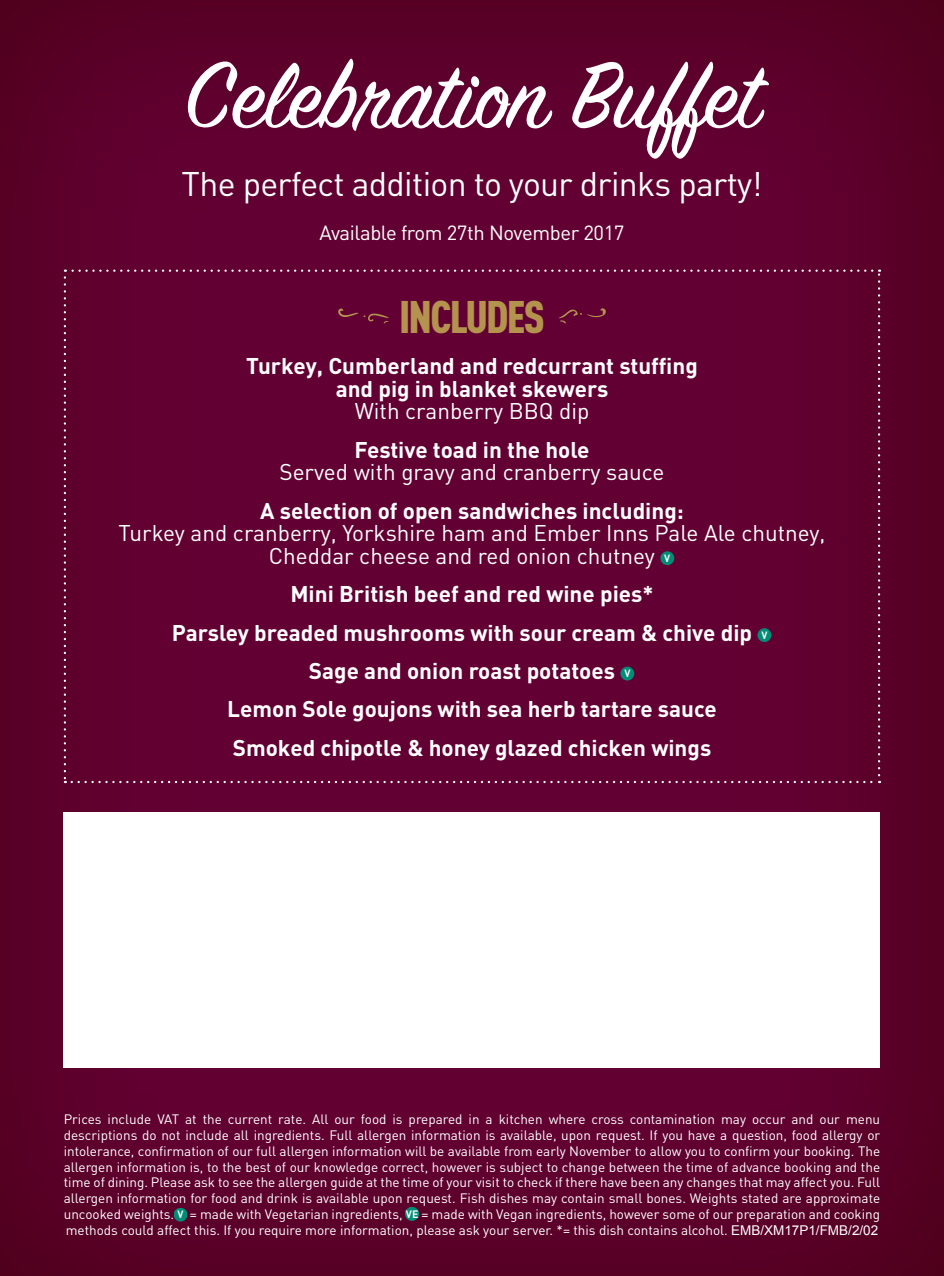
<style>
.page{position:relative;width:944px;height:1276px;background:#5c002b}
.page>*{position:absolute;margin:0;border:0;box-sizing:border-box;transform-origin:0 0}
.t1{font:103.05px "Sign Painter House Script";color:#fff}
.t2{font:900 45px "DIN Cond";letter-spacing:-.04em;color:#b3934e}
.t3{font:33.75px "DIN";letter-spacing:-.02em;color:#fff}
.t4{font:700 22.5px/38.5px "DIN";color:#fff;text-align:center}
.t5{font:22.5px/22.5px "DIN";color:#fff;text-align:center}
.t6{font:20.25px "DIN";letter-spacing:-.02em;color:#fff}
.t7{font:13.5px/15.8px "DIN";color:#fff;text-align:justify}
.s1{font-weight:700;font-size:10.35px;color:#f7f8f7}
.s2{font-size:10.35px;color:#f7f8f7}
.s3{font-weight:700;font-size:10.58px;color:#f7f8f7}
.s4{font-family:"Arial"}
</style>
<div class="page">
<div style="left:174px;top:1208px;width:13px;height:13px;background:#008d77;border-radius:50%"></div>
<div style="left:406px;top:1207px;width:12px;height:13px;background:#008d77;border-radius:50%"></div>
<div style="left:64px;top:812px;width:816px;height:256px;background:#fff"></div>
<svg style="left:64px;top:269px;width:816px;height:514px"></svg>
<h1 class="t1" style="left:184px;top:48px;width:576px">Celebration Buffet</h1>
<h3 class="t3" style="left:182px;top:162px;width:582px">The perfect addition to your drinks party!</h3>
<h3 class="t6" style="left:319px;top:220px;width:307px">Available from 27th November 2017</h3>
<h2 class="t2" style="left:399px;top:288px;width:147px">INCLUDES</h2>
<h3 class="t4" style="left:246px;top:354px;width:453px;line-height:22.5px">Turkey, Cumberland and redcurrant stuffing and pig in blanket skewers</h3>
<h3 class="t5" style="left:355px;top:399px;width:236px">With cranberry BBQ dip</h3>
<h3 class="t4" style="left:354px;top:429px;width:237px">Festive toad in the hole</h3>
<h3 class="t5" style="left:279px;top:460px;width:387px">Served with gravy and cranberry sauce</h3>
<h3 class="t4" style="left:260px;top:490px;width:425px">A selection of open sandwiches including:</h3>
<h3 class="t5" style="left:118px;top:521px;width:709px">Turkey and cranberry, Yorkshire ham and Ember Inns Pale Ale chutney,<br>Cheddar cheese and red onion chutney <span class="s1">V</span></h3>
<h3 class="t4" style="left:172px;top:574px;width:597px">Mini British beef and red wine pies*<br>Parsley breaded mushrooms with sour cream &amp; chive dip <span class="s2">V </span>Sage and onion roast potatoes <span class="s2">V<br></span>Lemon Sole goujons with sea herb tartare sauce<br>Smoked chipotle &amp; honey glazed chicken wings</h3>
<p class="t7" style="left:64px;top:1111px;width:818px">Prices include VAT at the current rate. All our food is prepared in a kitchen where cross contamination may occur and our menu descriptions do not include all ingredients. Full allergen information is available, upon request. If you have a question, food allergy or intolerance, confirmation of our full allergen information will be available from early November to allow you to confirm your booking. The allergen information is, to the best of our knowledge correct, however is subject to change between the time of advance booking and the time of dining. Please ask to see the allergen guide at the time of your visit to check if there have been any changes that may affect you. Full allergen information for food and drink is available upon request. Fish dishes may contain small bones. Weights stated are approximate uncooked weights. <span class="s1">V</span> = made with Vegetarian ingredients, <span class="s3">VE</span> = made with Vegan ingredients, however some of our preparation and cooking methods could affect this. If you require more information, please ask your server. *= this dish contains alcohol. <span class="s4">EMB/XM17P1/FMB/2/02</span></p>
</div>
